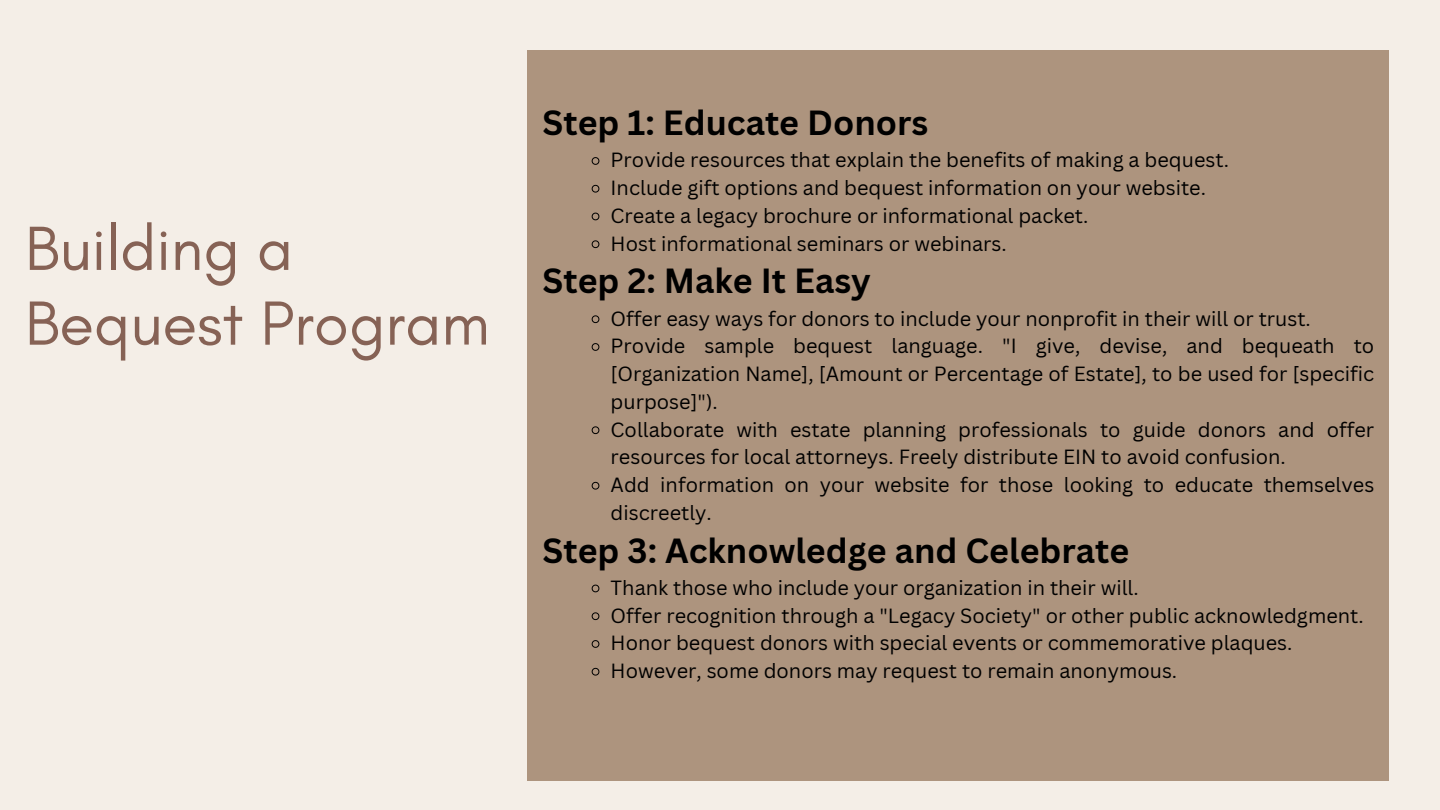
<style>
.page{position:relative;width:1440px;height:810px;background:#f4eee7}
.page>*{position:absolute;margin:0;border:0;box-sizing:border-box;transform-origin:0 0}
.t1{font:63.5px/74.8px "Glacial Indifference";color:#866255}
.t2{font:700 34px "Canva Sans";color:#000}
.t3{font:20px/27.8px "Canva Sans";color:#000}
</style>
<div class="page">
<div style="left:527px;top:51px;width:862px;height:730px;background:#ad947e"></div>
<svg style="left:591px;top:157px;width:9px;height:8px"></svg>
<svg style="left:591px;top:184px;width:9px;height:9px"></svg>
<svg style="left:591px;top:212px;width:9px;height:9px"></svg>
<svg style="left:591px;top:240px;width:9px;height:8px"></svg>
<svg style="left:591px;top:315px;width:9px;height:8px"></svg>
<svg style="left:591px;top:343px;width:9px;height:8px"></svg>
<svg style="left:591px;top:426px;width:9px;height:8px"></svg>
<svg style="left:591px;top:481px;width:9px;height:9px"></svg>
<svg style="left:591px;top:584px;width:9px;height:9px"></svg>
<svg style="left:591px;top:612px;width:9px;height:8px"></svg>
<svg style="left:591px;top:640px;width:9px;height:8px"></svg>
<svg style="left:591px;top:667px;width:9px;height:9px"></svg>
<h1 class="t1" style="left:25px;top:210px;width:466px">Building a<br>Bequest Program</h1>
<h2 class="t2" style="left:543px;top:99px;width:387px">Step 1: Educate Donors</h2>
<p class="t3" style="left:611px;top:146px;width:620px">Provide resources that explain the benefits of making a bequest.</p>
<p class="t3" style="left:611px;top:173px;width:597px">Include gift options and bequest information on your website.</p>
<p class="t3" style="left:611px;top:201px;width:479px">Create a legacy brochure or informational packet.</p>
<p class="t3" style="left:611px;top:229px;width:398px">Host informational seminars or webinars.</p>
<h2 class="t2" style="left:543px;top:257px;width:330px">Step 2: Make It Easy</h2>
<p class="t3" style="left:611px;top:304px;width:702px">Offer easy ways for donors to include your nonprofit in their will or trust.</p>
<p class="t3" style="left:611px;top:332px;width:765px;text-align:justify">Provide sample bequest language. "I give, devise, and bequeath to [Organization Name], [Amount or Percentage of Estate], to be used for [specific purpose]").</p>
<p class="t3" style="left:611px;top:415px;width:765px">Collaborate with estate planning professionals to guide donors and offer resources for local attorneys. Freely distribute EIN to avoid confusion.</p>
<p class="t3" style="left:611px;top:470px;width:765px">Add information on your website for those looking to educate themselves discreetly.</p>
<h2 class="t2" style="left:543px;top:526px;width:588px">Step 3: Acknowledge and Celebrate</h2>
<p class="t3" style="left:611px;top:573px;width:530px">Thank those who include your organization in their will.</p>
<p class="t3" style="left:611px;top:601px;width:755px">Offer recognition through a "Legacy Society" or other public acknowledgment.</p>
<p class="t3" style="left:611px;top:629px;width:683px">Honor bequest donors with special events or commemorative plaques.</p>
<p class="t3" style="left:611px;top:656px;width:568px">However, some donors may request to remain anonymous.</p>
</div>
